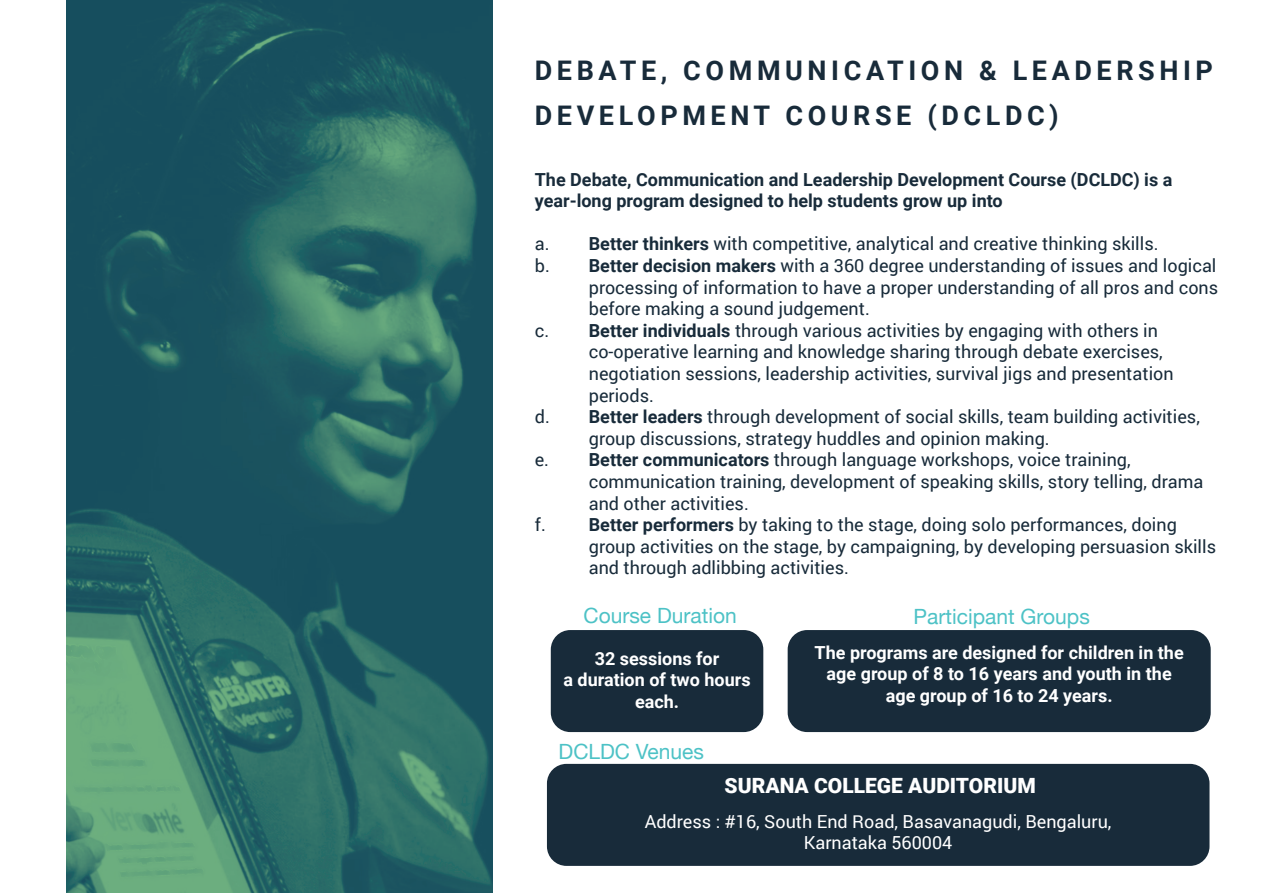
<style>
.page{position:relative;width:1263px;height:893px;background:#fff}
.page>*{position:absolute;margin:0;border:0;box-sizing:border-box;transform-origin:0 0}
.t1{font:700 27px/45px "Roboto";letter-spacing:.17em;color:#182b3a}
.t2{font:21px "Helvetica Neue";color:#4dc2c6}
.t3{font:900 21px "Roboto";color:#fff}
.t4{font:18px "Roboto";color:#182b3a}
.t5{font:700 18px/21.6px "Roboto";color:#fff;text-align:center}
.t6{font:700 18px/21.6px "Roboto";color:#182b3a}
.t7{font:18px/21.6px "Roboto";color:#fff;text-align:center}
.s1{font-weight:700}
</style>
<div class="page">
<img style="left:66px;top:0;width:426px;height:893px">
<div style="left:551px;top:630px;width:212px;height:102px;background:#182b3a;border-radius:20px"></div>
<div style="left:788px;top:630px;width:423px;height:102px;background:#182b3a;border-radius:20px"></div>
<div style="left:547px;top:764px;width:662px;height:102px;background:#182b3a;border-radius:20px"></div>
<h1 class="t1" style="left:535px;top:46px;width:680px">DEBATE, COMMUNICATION &amp; LEADERSHIP<br>DEVELOPMENT COURSE (DCLDC)</h1>
<p class="t6" style="left:535px;top:168px;width:639px">The Debate, Communication and Leadership Development Course (DCLDC) is a year-long program designed to help students grow up into</p>
<p class="t4" style="left:535px;top:231px;width:625px">a. <span class="s1">Better thinkers</span> with competitive, analytical and creative thinking skills.</p>
<p class="t4" style="left:535px;top:253px;width:683px">b. <span class="s1">Better decision makers</span> with a 360 degree understanding of issues and logical</p>
<p class="t4" style="left:589px;top:274px;width:631px">processing of information to have a proper understanding of all pros and cons</p>
<p class="t4" style="left:589px;top:296px;width:283px">before making a sound judgement.</p>
<p class="t4" style="left:535px;top:318px;width:625px">c. <span class="s1">Better individuals</span> through various activities by engaging with others in</p>
<p class="t4" style="left:589px;top:339px;width:575px">co-operative learning and knowledge sharing through debate exercises,</p>
<p class="t4" style="left:589px;top:361px;width:586px">negotiation sessions, leadership activities, survival jigs and presentation</p>
<p class="t4" style="left:589px;top:382px;width:67px">periods.</p>
<p class="t4" style="left:535px;top:404px;width:667px">d. <span class="s1">Better leaders</span> through development of social skills, team building activities,</p>
<p class="t4" style="left:589px;top:426px;width:462px">group discussions, strategy huddles and opinion making.</p>
<p class="t4" style="left:535px;top:447px;width:597px">e. <span class="s1">Better communicators</span> through language workshops, voice training,</p>
<p class="t4" style="left:589px;top:469px;width:616px">communication training, development of speaking skills, story telling, drama</p>
<p class="t4" style="left:589px;top:490px;width:162px">and other activities.</p>
<p class="t4" style="left:535px;top:512px;width:644px">f. <span class="s1">Better performers</span> by taking to the stage, doing solo performances, doing</p>
<p class="t4" style="left:589px;top:534px;width:629px">group activities on the stage, by campaigning, by developing persuasion skills</p>
<p class="t4" style="left:589px;top:555px;width:262px">and through adlibbing activities.</p>
<p class="t2" style="left:583px;top:603px;width:155px">Course Duration</p>
<p class="t2" style="left:914px;top:604px;width:178px">Participant Groups</p>
<p class="t5" style="left:563px;top:647px;width:189px">32 sessions for<br>a duration of two hours each.</p>
<p class="t5" style="left:815px;top:641px;width:371px">The programs are designed for children in the age group of 8 to 16 years and youth in the age group of 16 to 24 years.</p>
<p class="t2" style="left:558px;top:739px;width:147px">DCLDC Venues</p>
<p class="t3" style="left:725px;top:771px;width:313px">SURANA COLLEGE AUDITORIUM</p>
<p class="t7" style="left:645px;top:810px;width:468px">Address : #16, South End Road, Basavanagudi, Bengaluru,<br>Karnataka 560004</p>
</div>
